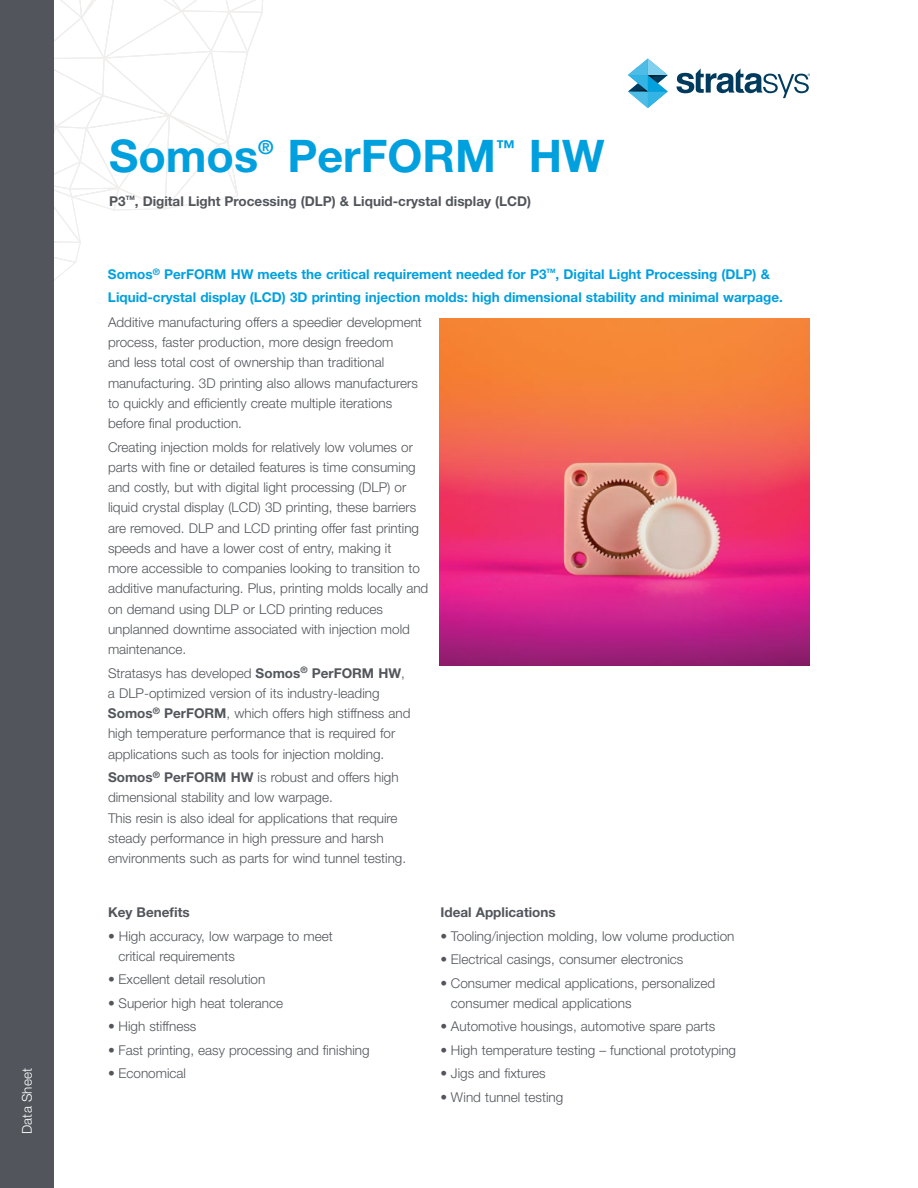
<style>
.page{position:relative;width:918px;height:1188px;background:#fff}
.page>*{position:absolute;margin:0;border:0;box-sizing:border-box;transform-origin:0 0}
.t1{font:700 45px "Helvetica Neue LT Std";color:#00a0df}
.t2{font:700 19.2px "Helvetica Neue LT Std";color:#00a0df}
.t3{font:300 13.5px/20.2px "Helvetica Neue LT Std";color:#52555b}
.t4{font:700 13.5px/22.5px "Helvetica Neue LT Std";color:#00a0df}
.t5{font:700 13.5px "Helvetica Neue LT Std";color:#52555b}
.t6{font:300 13.5px "Helvetica Neue LT Std";letter-spacing:.01em;color:#fff}
.t7{font:700 6px "Helvetica Neue LT Std";color:#52555b}
.t8{font:700 6px "Helvetica Neue LT Std";color:#00a0df}
.s1{font-weight:700}
</style>
<div class="page">
<svg style="left:54px;top:0;width:209px;height:281px"></svg>
<div style="left:0;top:0;width:54px;height:1188px;background:#52555b"></div>
<svg style="left:628px;top:59px;width:40px;height:49px"></svg>
<svg style="left:676px;top:68px;width:134px;height:30px"></svg>
<img style="left:440px;top:318px;width:370px;height:348px">
<p class="t6" style="left:19px;top:1134px;width:67px;rotate:-90deg">Data Sheet</p>
<h1 class="t1" style="left:109px;top:129px;width:151px">Somos</h1>
<h2 class="t2" style="left:258px;top:135px;width:17px">®</h2>
<h1 class="t1" style="left:287px;top:129px;width:210px">PerFORM</h1>
<h2 class="t2" style="left:496px;top:135px;width:21px">™</h2>
<h1 class="t1" style="left:529px;top:129px;width:77px">HW</h1>
<p class="t5" style="left:109px;top:193px;width:18px">P3</p>
<p class="t7" style="left:126px;top:194px;width:11px">TM</p>
<p class="t5" style="left:135px;top:193px;width:398px">, Digital Light Processing (DLP) &amp; Liquid-crystal display (LCD)</p>
<p class="t4" style="left:108px;top:263px;width:440px">Somos<sup>®</sup> PerFORM HW meets the critical requirement needed for P3</p>
<p class="t8" style="left:547px;top:267px;width:11px">TM</p>
<p class="t4" style="left:108px;top:263px;width:676px;text-indent:448px">, Digital Light Processing (DLP) &amp;<br>Liquid-crystal display (LCD) 3D printing injection molds: high dimensional stability and minimal warpage.</p>
<p class="t3" style="left:108px;top:312px;width:315px">Additive manufacturing offers a speedier development process, faster production, more design freedom<br>and less total cost of ownership than traditional manufacturing. 3D printing also allows manufacturers to quickly and efficiently create multiple iterations before final production.</p>
<p class="t3" style="left:108px;top:436px;width:322px">Creating injection molds for relatively low volumes or parts with fine or detailed features is time consuming and costly, but with digital light processing (DLP) or liquid crystal display (LCD) 3D printing, these barriers are removed. DLP and LCD printing offer fast printing speeds and have a lower cost of entry, making it<br>more accessible to companies looking to transition to additive manufacturing. Plus, printing molds locally and on demand using DLP or LCD printing reduces unplanned downtime associated with injection mold maintenance.</p>
<p class="t3" style="left:108px;top:662px;width:304px">Stratasys has developed <span class="s1">Somos</span><sup>®</sup> <span class="s1">PerFORM HW</span>, a DLP-optimized version of its industry-leading <span class="s1">Somos</span><sup>®</sup> <span class="s1">PerFORM</span>, which offers high stiffness and high temperature performance that is required for applications such as tools for injection molding.</p>
<p class="t3" style="left:108px;top:767px;width:300px"><span class="s1">Somos</span><sup>®</sup> <span class="s1">PerFORM HW</span> is robust and offers high dimensional stability and low warpage.<br>This resin is also ideal for applications that require steady performance in high pressure and harsh environments such as parts for wind tunnel testing.</p>
<p class="t5" style="left:108px;top:904px;width:83px">Key Benefits</p>
<p class="t3" style="left:119px;top:925px;width:216px;text-indent:-11px">• High accuracy, low warpage to meet critical requirements</p>
<p class="t3" style="left:108px;top:969px;width:159px">• Excellent detail resolution</p>
<p class="t3" style="left:108px;top:993px;width:177px">• Superior high heat tolerance</p>
<p class="t3" style="left:108px;top:1016px;width:90px">• High stiffness</p>
<p class="t3" style="left:108px;top:1040px;width:263px">• Fast printing, easy processing and finishing</p>
<p class="t3" style="left:108px;top:1063px;width:80px">• Economical</p>
<p class="t5" style="left:440px;top:904px;width:117px">Ideal Applications</p>
<p class="t3" style="left:440px;top:925px;width:296px">• Tooling/injection molding, low volume production</p>
<p class="t3" style="left:440px;top:949px;width:244px">• Electrical casings, consumer electronics</p>
<p class="t3" style="left:451px;top:972px;width:266px;text-indent:-11px">• Consumer medical applications, personalized consumer medical applications</p>
<p class="t3" style="left:440px;top:1016px;width:276px">• Automotive housings, automotive spare parts</p>
<p class="t3" style="left:440px;top:1040px;width:297px">• High temperature testing – functional prototyping</p>
<p class="t3" style="left:440px;top:1063px;width:107px">• Jigs and fixtures</p>
<p class="t3" style="left:440px;top:1087px;width:124px">• Wind tunnel testing</p>
</div>
